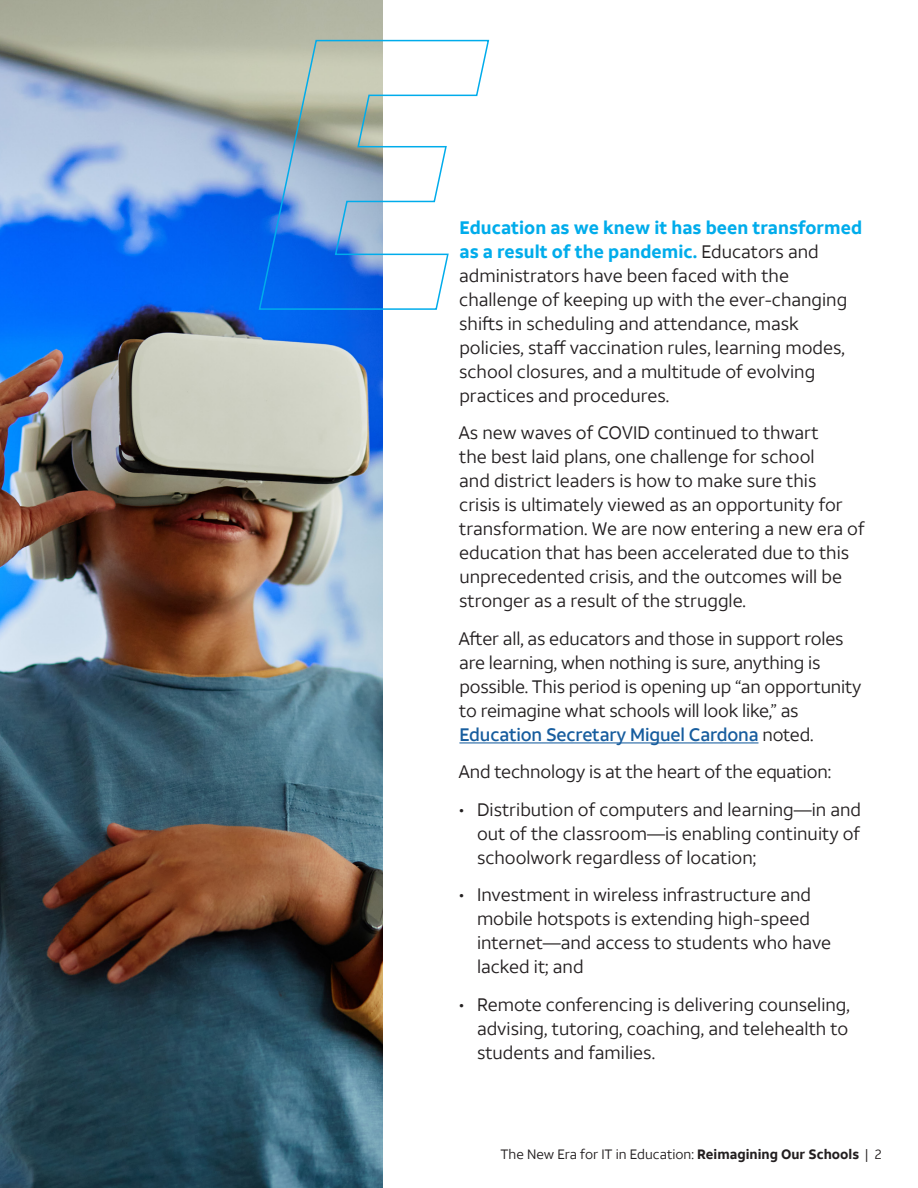
<style>
.page{position:relative;width:918px;height:1188px;background:#fff}
.page>*{position:absolute;margin:0;border:0;box-sizing:border-box;transform-origin:0 0}
.Body_copy{font:18px/24px "ATT Aleck Sans";color:#231f20}
.Bullets{font:18px/24px "ATT Aleck Sans";color:#231f20;text-align:justify}
.t1{font:13.5px "ATT Aleck Sans";color:#231f20}
.s1{font-weight:700;color:#00aceb}
.s2{font-weight:500;color:#175d9e}
.s3{font-weight:700}
</style>
<div class="page">
<img style="left:0;top:0;width:383px;height:1188px">
<hr style="left:459px;top:742px;width:299px;height:1px;background:#175d9e">
<svg style="left:258px;top:39px;width:232px;height:272px"></svg>
<p class="Body_copy" style="left:459px;top:216px;width:404px"><span class="s1">Education as we knew it has been transformed as a result of the pandemic.</span> Educators and administrators have been faced with the challenge of keeping up with the ever-changing shifts in scheduling and attendance, mask policies, staff vaccination rules, learning modes, school closures, and a multitude of evolving practices and procedures.</p>
<p class="Body_copy" style="left:458px;top:421px;width:408px">As new waves of COVID continued to thwart<br>the best laid plans, one challenge for school<br>and district leaders is how to make sure this<br>crisis is ultimately viewed as an opportunity for transformation. We are now entering a new era of education that has been accelerated due to this unprecedented crisis, and the outcomes will be stronger as a result of the struggle.</p>
<p class="Body_copy" style="left:458px;top:627px;width:405px">After all, as educators and those in support roles are learning, when nothing is sure, anything is possible. This period is opening up “an opportunity to reimagine what schools will look like,” as <span class="s2">Education Secretary Miguel Cardona</span> noted.</p>
<p class="Body_copy" style="left:458px;top:760px;width:374px">And technology is at the heart of the equation:</p>
<p class="Bullets" style="left:477px;top:798px;width:386px;text-indent:-18px">• Distribution of computers and learning—in and out of the classroom—is enabling continuity of schoolwork regardless of location;</p>
<p class="Bullets" style="left:477px;top:883px;width:356px;text-align:left;text-indent:-18px">• Investment in wireless infrastructure and mobile hotspots is extending high-speed internet—and access to students who have lacked it; and</p>
<p class="Bullets" style="left:477px;top:993px;width:374px;text-indent:-18px">• Remote conferencing is delivering counseling, advising, tutoring, coaching, and telehealth to students and families.</p>
<p class="t1" style="left:501px;top:1146px;width:382px">The New Era for IT in Education: <span class="s3">Reimagining Our Schools</span> | 2</p>
</div>
